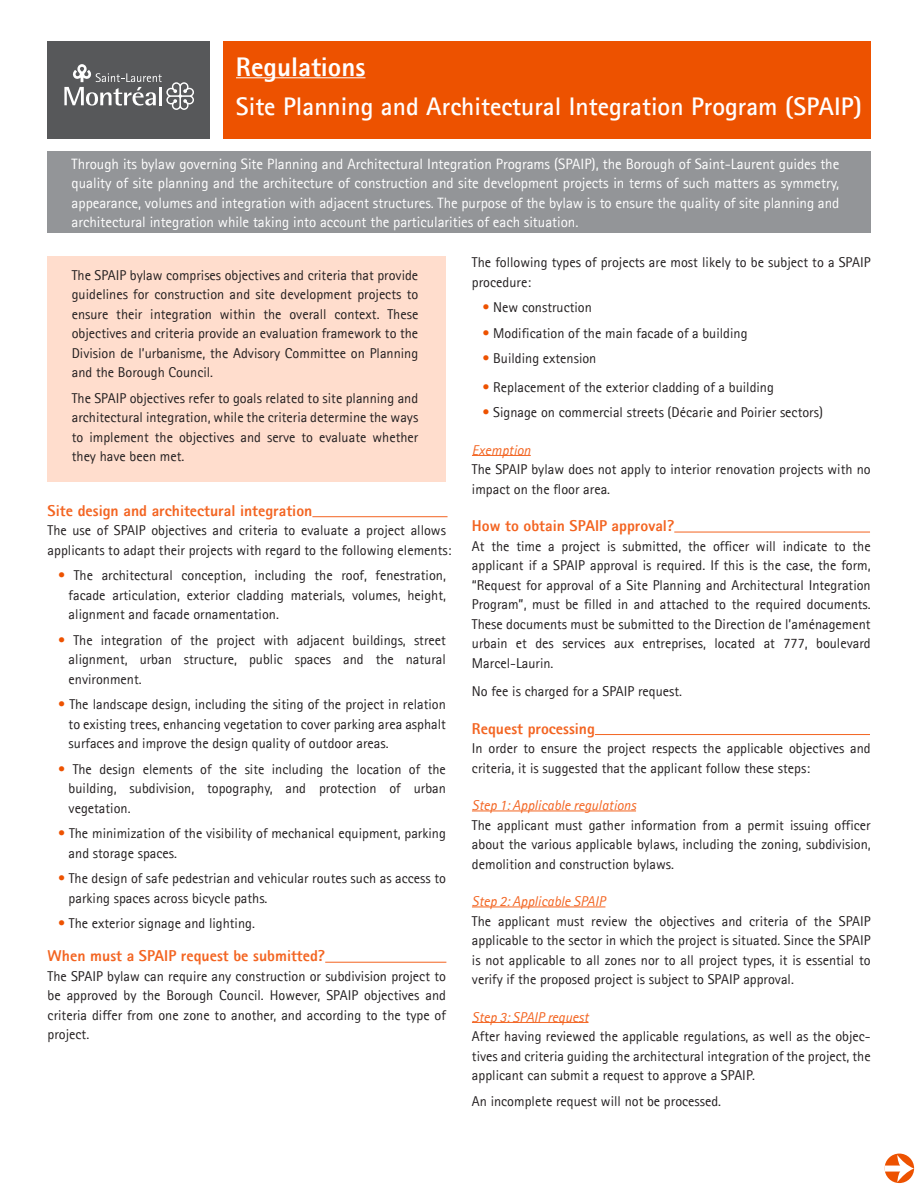
<style>
.page{position:relative;width:918px;height:1188px;background:#fff}
.page>*{position:absolute;margin:0;border:0;box-sizing:border-box;transform-origin:0 0}
.t1{font:800 27px "Agfa Rotis Sans Serif";color:#fff}
.t2{font:700 25.5px "Agfa Rotis Sans Serif";color:#fff}
.t3{font:800 15.75px "Agfa Rotis Sans Serif";color:#f36421}
.t4{font:15px/19.5px "Agfa Rotis Sans Serif";letter-spacing:-.005em;color:#fff;text-align:justify}
.t5{font:14.25px/19.5px "Agfa Rotis Sans Serif";color:#231f20;text-align:justify}
.t6{font:italic 14.25px "Agfa Rotis Sans Serif";color:#f36421}
.s1{color:#ed5200}
</style>
<div class="page">
<div style="left:47px;top:256px;width:399px;height:226px;background:#ffddcd"></div>
<div style="left:223px;top:41px;width:648px;height:97px;background:#ed5200"></div>
<div style="left:47px;top:151px;width:824px;height:82px;background:#939598"></div>
<div style="left:47px;top:41px;width:163px;height:97px;background:#57585a"></div>
<svg style="left:64px;top:64px;width:130px;height:46px"></svg>
<hr style="left:236px;top:77px;width:129px;height:1px;background:#fff">
<hr style="left:312px;top:516px;width:136px;height:1px;background:#f36421">
<hr style="left:325px;top:962px;width:121px;height:1px;background:#f36421">
<hr style="left:472px;top:455px;width:59px;height:1px;background:#f36421">
<hr style="left:674px;top:532px;width:196px;height:1px;background:#f36421">
<hr style="left:595px;top:734px;width:275px;height:1px;background:#f36421">
<hr style="left:472px;top:811px;width:164px;height:1px;background:#f36421">
<hr style="left:472px;top:907px;width:133px;height:1px;background:#f36421">
<hr style="left:472px;top:1022px;width:117px;height:1px;background:#f36421">
<div style="left:885px;top:1154px;width:29px;height:29px;background:#ed5200;border-radius:50%"></div>
<div style="left:884px;top:1166px;width:19px;height:6px;background:#fff"></div>
<svg style="left:897px;top:1155px;width:17px;height:27px"></svg>
<h1 class="t1" style="left:236px;top:50px;width:131px">Regulations</h1>
<h2 class="t2" style="left:236px;top:90px;width:627px">Site Planning and Architectural Integration Program (SPAIP)</h2>
<p class="t4" style="left:72px;top:154px;width:769px">Through its bylaw governing Site Planning and Architectural Integration Programs (SPAIP), the Borough of Saint-Laurent guides the quality of site planning and the architecture of construction and site development projects in terms of such matters as symmetry, appearance, volumes and integration with adjacent structures. The purpose of the bylaw is to ensure the quality of site planning and architectural integration while taking into account the particularities of each situation.</p>
<p class="t5" style="left:72px;top:265px;width:348px">The SPAIP bylaw comprises objectives and criteria that provide guidelines for construction and site development projects to ensure their integration within the overall context. These objectives and criteria provide an evaluation framework to the Division de l’urbanisme, the Advisory Committee on Planning and the Borough Council.</p>
<p class="t5" style="left:72px;top:388px;width:348px">The SPAIP objectives refer to goals related to site planning and architectural integration, while the criteria determine the ways to implement the objectives and serve to evaluate whether they have been met.</p>
<p class="t3" style="left:48px;top:500px;width:266px">Site design and architectural integration</p>
<p class="t5" style="left:48px;top:521px;width:405px">The use of SPAIP objectives and criteria to evaluate a project allows applicants to adapt their projects with regard to the following elements:</p>
<p class="t5" style="left:69px;top:566px;width:379px;text-indent:-11px"><span class="s1">•</span> The architectural conception, including the roof, fenestration, facade articulation, exterior cladding materials, volumes, height, alignment and facade ornamentation.</p>
<p class="t5" style="left:69px;top:630px;width:379px;text-indent:-11px"><span class="s1">•</span> The integration of the project with adjacent buildings, street alignment, urban structure, public spaces and the natural environment.</p>
<p class="t5" style="left:69px;top:695px;width:379px;text-indent:-11px"><span class="s1">•</span> The landscape design, including the siting of the project in relation to existing trees, enhancing vegetation to cover parking area asphalt surfaces and improve the design quality of outdoor areas.</p>
<p class="t5" style="left:69px;top:759px;width:379px;text-indent:-11px"><span class="s1">•</span> The design elements of the site including the location of the building, subdivision, topography, and protection of urban vegetation.</p>
<p class="t5" style="left:69px;top:824px;width:379px;text-indent:-11px"><span class="s1">•</span> The minimization of the visibility of mechanical equipment, parking and storage spaces.</p>
<p class="t5" style="left:69px;top:869px;width:379px;text-indent:-11px"><span class="s1">•</span> The design of safe pedestrian and vehicular routes such as access to parking spaces across bicycle paths.</p>
<p class="t5" style="left:58px;top:913px;width:198px"><span class="s1">•</span> The exterior signage and lighting.</p>
<p class="t3" style="left:48px;top:946px;width:279px">When must a SPAIP request be submitted?</p>
<p class="t5" style="left:48px;top:966px;width:400px">The SPAIP bylaw can require any construction or subdivision project to be approved by the Borough Council. However, SPAIP objectives and criteria differ from one zone to another, and according to the type of project.</p>
<p class="t5" style="left:472px;top:252px;width:400px">The following types of projects are most likely to be subject to a SPAIP procedure:</p>
<p class="t5" style="left:482px;top:297px;width:111px"><span class="s1">•</span> New construction</p>
<p class="t5" style="left:482px;top:323px;width:267px"><span class="s1">•</span> Modification of the main facade of a building</p>
<p class="t5" style="left:482px;top:348px;width:115px"><span class="s1">•</span> Building extension</p>
<p class="t5" style="left:482px;top:377px;width:293px"><span class="s1">•</span> Replacement of the exterior cladding of a building</p>
<p class="t5" style="left:482px;top:402px;width:342px"><span class="s1">•</span> Signage on commercial streets (Décarie and Poirier sectors)</p>
<p class="t6" style="left:472px;top:441px;width:60px">Exemption</p>
<p class="t5" style="left:472px;top:459px;width:400px">The SPAIP bylaw does not apply to interior renovation projects with no impact on the floor area.</p>
<p class="t3" style="left:472px;top:516px;width:204px">How to obtain SPAIP approval?</p>
<p class="t5" style="left:472px;top:536px;width:400px">At the time a project is submitted, the officer will indicate to the applicant if a SPAIP approval is required. If this is the case, the form, “Request for approval of a Site Planning and Architectural Integration Program”, must be filled in and attached to the required documents.<br>These documents must be submitted to the Direction de l’aménagement urbain et des services aux entreprises, located at 777, boulevard Marcel-Laurin.</p>
<p class="t5" style="left:472px;top:681px;width:212px">No fee is charged for a SPAIP request.</p>
<p class="t3" style="left:472px;top:718px;width:125px">Request processing</p>
<p class="t5" style="left:472px;top:738px;width:400px">In order to ensure the project respects the applicable objectives and criteria, it is suggested that the applicant follow these steps:</p>
<p class="t6" style="left:472px;top:797px;width:166px">Step 1: Applicable regulations</p>
<p class="t5" style="left:472px;top:815px;width:400px">The applicant must gather information from a permit issuing officer about the various applicable bylaws, including the zoning, subdivision, demolition and construction bylaws.</p>
<p class="t6" style="left:472px;top:893px;width:135px">Step 2: Applicable SPAIP</p>
<p class="t5" style="left:472px;top:911px;width:400px">The applicant must review the objectives and criteria of the SPAIP applicable to the sector in which the project is situated. Since the SPAIP is not applicable to all zones nor to all project types, it is essential to verify if the proposed project is subject to SPAIP approval.</p>
<p class="t6" style="left:472px;top:1008px;width:118px">Step 3: SPAIP request</p>
<p class="t5" style="left:472px;top:1026px;width:400px">After having reviewed the applicable regulations, as well as the objec&shy;tives and criteria guiding the architectural integration of the project, the applicant can submit a request to approve a SPAIP.</p>
<p class="t5" style="left:472px;top:1091px;width:251px">An incomplete request will not be processed.</p>
</div>
